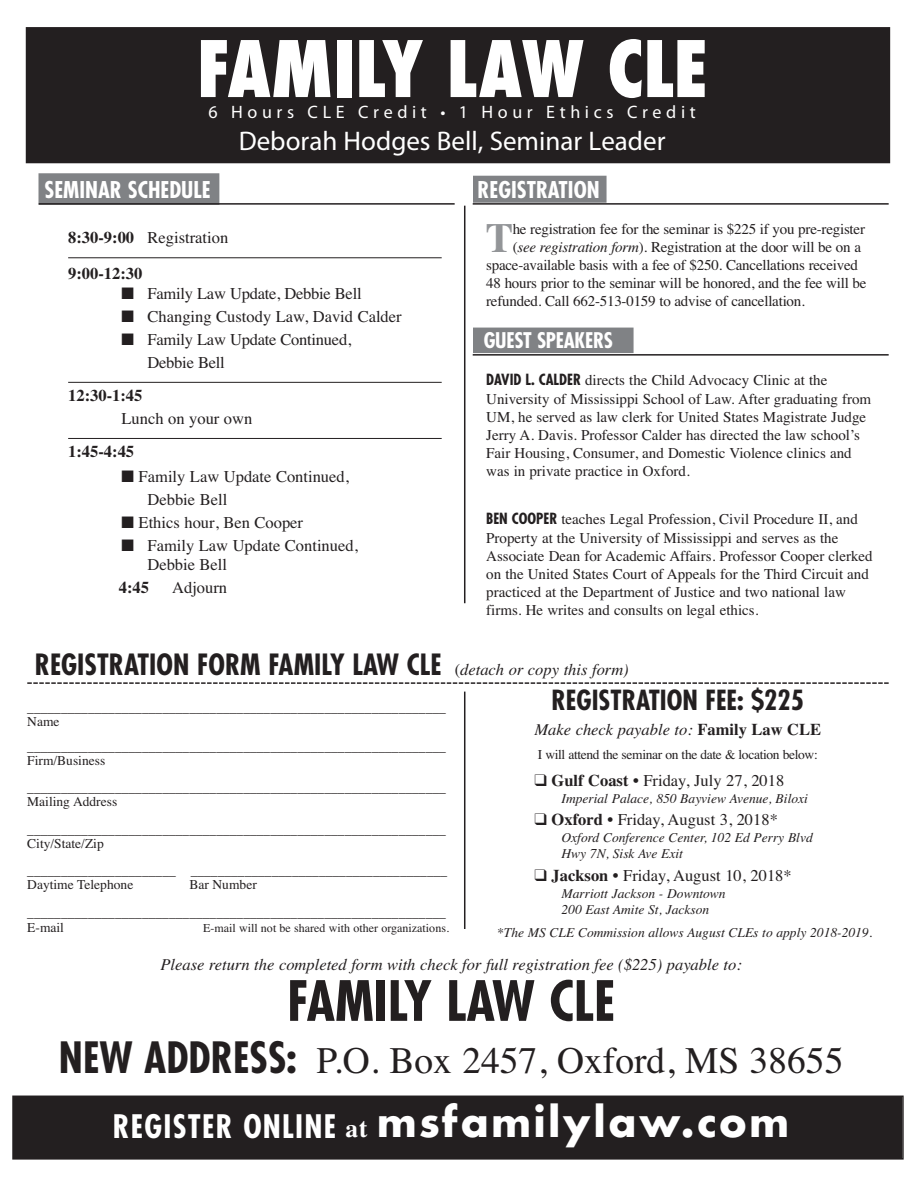
<style>
.page{position:relative;width:916px;height:1190px;background:#fff}
.page>*{position:absolute;margin:0;border:0;box-sizing:border-box;transform-origin:0 0}
.t1{font:800 condensed 75.6px "Futura";color:#fff;scale:.95 1}
.t2{font:700 condensed 54px "Futura";color:#231f20}
.t3{font:700 41.25px "Times";color:#939598}
.t4{font:700 40.5px "Futura";letter-spacing:.055em;color:#fff}
.t5{font:37.5px "Times";color:#231f20}
.t6{font:700 condensed 28.5px "Futura";color:#231f20}
.t7{font:27px "Myriad Pro";color:#fff}
.t8{font:700 condensed 27px "Futura";color:#231f20}
.t9{font:700 condensed 22.5px "Futura";color:#fff}
.t10{font:700 condensed 21px "Futura";letter-spacing:-.015em;color:#fff}
.t11{font:18px "Myriad Pro";letter-spacing:.255em;color:#fff}
.t12{font:16.5px/22.8px "Times";color:#231f20}
.t13{font:italic 16.5px "Times";color:#231f20}
.t14{font:700 16.5px/36px "Times";color:#231f20}
.t15{font:15px/18px "Times";color:#231f20}
.t16{font:13.5px/13.8px "Times";color:#231f20}
.t17{font:italic 13.5px/16.5px "Times";color:#231f20}
.t18{font:13.5px "Times";letter-spacing:-.025em;color:#231f20}
.t19{font:12px "Times";color:#231f20}
.s1{font-weight:400}
.s2{font-style:italic}
.s3{font-family:"Futura";font-weight:700;font-stretch:condensed}
.s4{font-family:"Times";font-weight:400;font-stretch:normal;font-size:16.5px}
.s5{font-family:"Times";font-weight:400;font-style:italic;font-stretch:normal;font-size:16.5px}
.s6{font-weight:700;font-style:normal}
.s7{font-weight:700}
.s8{font-family:"Futura";font-weight:700;font-stretch:condensed;font-size:42px}
.s9{font-stretch:condensed;font-size:31.5px}
.s10{font-family:"Times";font-size:25.5px}
</style>
<div class="page">
<div style="left:27px;top:29px;width:861px;height:133px;background:#231f20"></div>
<div style="left:26px;top:27px;width:864px;height:136px;border:2px solid #231f20"></div>
<div style="left:14px;top:1097px;width:888px;height:61px;background:#231f20"></div>
<div style="left:12px;top:1095px;width:891px;height:64px;border:2px solid #231f20"></div>
<div style="left:473px;top:327px;width:160px;height:26px;background:#808285"></div>
<div style="left:473px;top:176px;width:133px;height:27px;background:#808285"></div>
<div style="left:38px;top:173px;width:181px;height:32px;background:#808285"></div>
<hr style="left:39px;top:203px;width:415px;height:2px;background:#231f20">
<hr style="left:68px;top:257px;width:373px;height:1px;background:#231f20">
<hr style="left:68px;top:382px;width:373px;height:1px;background:#231f20">
<hr style="left:68px;top:438px;width:373px;height:1px;background:#231f20">
<hr style="left:472px;top:203px;width:416px;height:2px;background:#231f20">
<hr style="left:472px;top:354px;width:416px;height:1px;background:#231f20">
<svg style="left:27px;top:682px;width:861px;height:2px;background:#827f80"></svg>
<hr style="left:27px;top:112px;width:850px;height:2px;background:#231f20">
<hr style="left:464px;top:206px;width:1px;height:397px;background:#231f20">
<hr style="left:464px;top:691px;width:1px;height:238px;background:#231f20">
<h1 class="t1" style="left:197px;top:27px;width:538px">FAMILY LAW CLE</h1>
<p class="t11" style="left:208px;top:106px;width:489px">6 Hours CLE Credit • 1 Hour Ethics Credit</p>
<h3 class="t7" style="left:239px;top:131px;width:428px">Deborah Hodges Bell, Seminar Leader</h3>
<h3 class="t9" style="left:44px;top:179px;width:168px">SEMINAR SCHEDULE</h3>
<p class="t14" style="left:68px;top:219px;width:162px">8:30-9:00 <span class="s1">Registration<br></span>9:00-12:30</p>
<p class="t12" style="left:121px;top:282px;width:242px">■ Family Law Update, Debbie Bell</p>
<p class="t12" style="left:121px;top:305px;width:282px">■ Changing Custody Law, David Calder</p>
<p class="t12" style="left:147px;top:328px;width:205px;text-indent:-26px">■ Family Law Update Continued,<br>Debbie Bell</p>
<p class="t14" style="left:68px;top:377px;width:76px">12:30-1:45</p>
<p class="t12" style="left:121px;top:407px;width:132px">Lunch on your own</p>
<p class="t14" style="left:68px;top:433px;width:67px">1:45-4:45</p>
<p class="t12" style="left:147px;top:465px;width:203px;text-indent:-26px">■ Family Law Update Continued,<br>Debbie Bell</p>
<p class="t12" style="left:121px;top:510px;width:183px">■ Ethics hour, Ben Cooper</p>
<p class="t12" style="left:147px;top:535px;width:212px;line-height:19.8px;text-indent:-26px">■ Family Law Update Continued,<br>Debbie Bell</p>
<p class="t14" style="left:119px;top:569px;width:32px">4:45</p>
<p class="t12" style="left:172px;top:576px;width:56px">Adjourn</p>
<h3 class="t9" style="left:477px;top:179px;width:123px">REGISTRATION</h3>
<h3 class="t3" style="left:486px;top:213px;width:29px">T</h3>
<p class="t15" style="left:512px;top:219px;width:354px">he registration fee for the seminar is $225 if you pre-register</p>
<p class="t15" style="left:512px;top:237px;width:350px">(<span class="s2">see registration form</span>). Registration at the door will be on a</p>
<p class="t15" style="left:486px;top:255px;width:373px">space-available basis with a fee of $250. Cancellations received</p>
<p class="t15" style="left:486px;top:273px;width:382px">48 hours prior to the seminar will be honored, and the fee will be</p>
<p class="t15" style="left:486px;top:291px;width:320px">refunded. Call 662-513-0159 to advise of cancellation.</p>
<h3 class="t10" style="left:484px;top:331px;width:131px">GUEST SPEAKERS</h3>
<p class="t15" style="left:486px;top:371px;width:386px"><span class="s3">DAVID L. CALDER</span> directs the Child Advocacy Clinic at the University of Mississippi School of Law. After graduating from UM, he served as law clerk for United States Magistrate Judge Jerry A. Davis. Professor Calder has directed the law school’s Fair Housing, Consumer, and Domestic Violence clinics and was in private practice in Oxford.</p>
<p class="t15" style="left:486px;top:510px;width:388px"><span class="s3">BEN COOPER</span> teaches Legal Profession, Civil Procedure II, and Property at the University of Mississippi and serves as the Associate Dean for Academic Affairs. Professor Cooper clerked on the United States Court of Appeals for the Third Circuit and practiced at the Department of Justice and two national law firms. He writes and consults on legal ethics.</p>
<h3 class="t6" style="left:35px;top:652px;width:595px">REGISTRATION FORM FAMILY LAW CLE <span class="s4">(</span><span class="s5">detach or copy this form)</span></h3>
<p class="t16" style="left:27px;top:701px;width:420px">______________________________________________________________<br>Name</p>
<p class="t16" style="left:27px;top:739px;width:420px">______________________________________________________________<br>Firm/Business</p>
<p class="t16" style="left:27px;top:780px;width:420px">______________________________________________________________<br>Mailing Address</p>
<p class="t16" style="left:27px;top:822px;width:420px">______________________________________________________________<br>City/State/Zip</p>
<p class="t16" style="left:27px;top:863px;width:421px">______________________ ______________________________________<br>Daytime Telephone</p>
<p class="t16" style="left:189px;top:877px;width:69px">Bar Number</p>
<p class="t16" style="left:27px;top:920px;width:38px">E-mail</p>
<p class="t19" style="left:203px;top:920px;width:247px">E-mail will not be shared with other organizations.</p>
<h3 class="t8" style="left:551px;top:688px;width:254px">REGISTRATION FEE: $225</h3>
<p class="t13" style="left:534px;top:719px;width:288px">Make check payable to: <span class="s6">Family Law CLE</span></p>
<p class="t18" style="left:538px;top:746px;width:281px">I will attend the seminar on the date &amp; location below:</p>
<p class="t12" style="left:534px;top:769px;width:251px">❑ <span class="s7">Gulf Coast</span> • Friday, July 27, 2018</p>
<p class="t17" style="left:561px;top:789px;width:248px">Imperial Palace, 850 Bayview Avenue, Biloxi</p>
<p class="t12" style="left:534px;top:808px;width:245px">❑ <span class="s7">Oxford</span> • Friday, August 3, 2018*</p>
<p class="t17" style="left:561px;top:829px;width:253px">Oxford Conference Center, 102 Ed Perry Blvd<br>Hwy 7N, Sisk Ave Exit</p>
<p class="t12" style="left:534px;top:864px;width:259px">❑ <span class="s7">Jackson •</span> Friday, August 10, 2018*</p>
<p class="t17" style="left:561px;top:884px;width:166px">Marriott Jackson - Downtown<br>200 East Amite St, Jackson</p>
<p class="t17" style="left:497px;top:923px;width:376px">*The MS CLE Commission allows August CLEs to apply 2018-2019.</p>
<p class="t13" style="left:160px;top:954px;width:583px">Please return the completed form with check for full registration fee ($225) payable to:</p>
<h2 class="t2" style="left:287px;top:977px;width:329px">FAMILY LAW CLE</h2>
<h3 class="t5" style="left:59px;top:1037px;width:786px"><span class="s8">NEW ADDRESS:</span> P.O. Box 2457, Oxford, MS 38655</h3>
<h3 class="t4" style="left:113px;top:1092px;width:678px"><span class="s9">REGISTER ONLINE</span> <span class="s10">at</span> msfamilylaw.com</h3>
</div>
